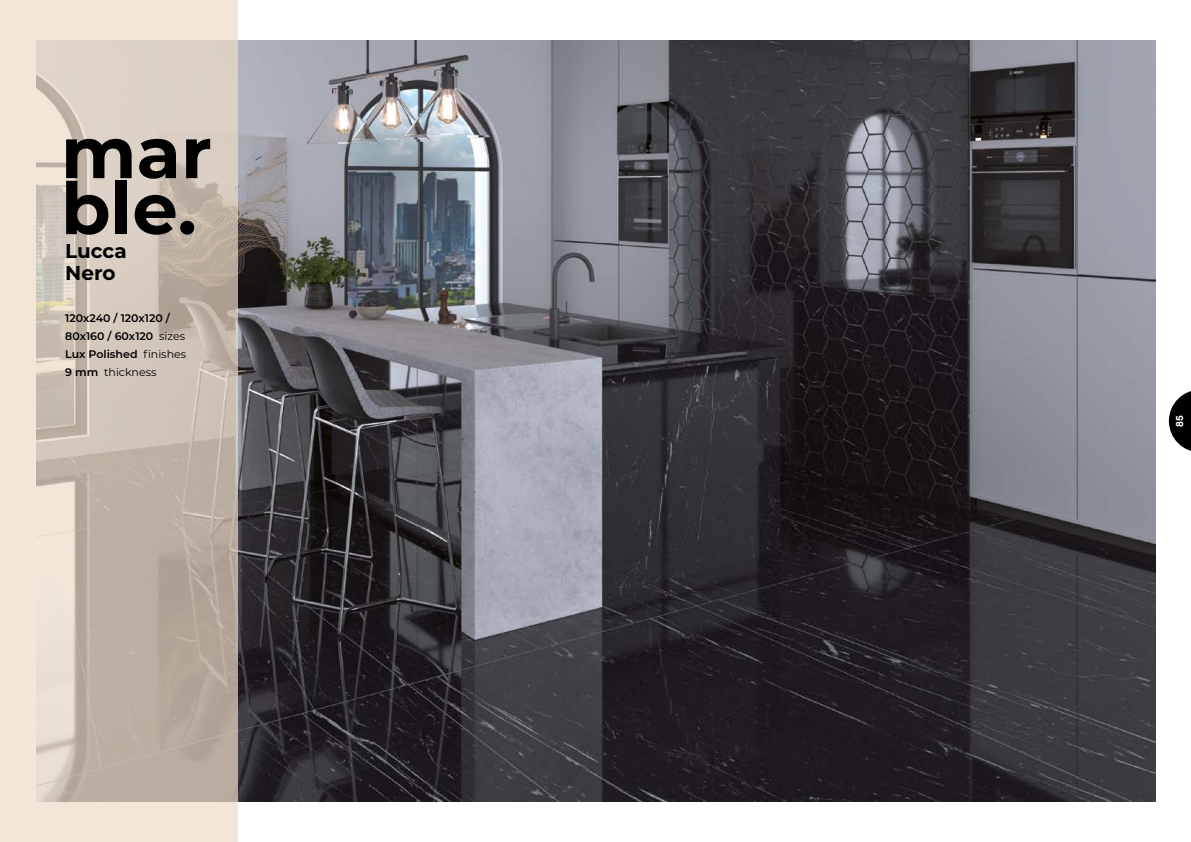
<style>
.page{position:relative;width:1191px;height:842px;background:#fff}
.page>*{position:absolute;margin:0;border:0;box-sizing:border-box;transform-origin:0 0}
.t1{font:700 72px/56px "Montserrat";color:#000}
.t2{font:700 20px/22px "Montserrat";color:#000}
.t3{font:600 11px/18px "Montserrat";color:#000}
.t4{font:700 10px "TT Commons Pro";color:#fff}
.s1{font-weight:400}
</style>
<div class="page">
<svg style="left:1168px;top:391px;width:23px;height:60px"></svg>
<img style="left:238px;top:41px;width:917px;height:760px">
<svg style="left:0;top:0;width:238px;height:842px;background:#d3c7ba"></svg>
<h1 class="t1" style="left:61px;top:121px;width:152px">mar ble.</h1>
<h2 class="t2" style="left:65px;top:239px;width:63px">Lucca<br>Nero</h2>
<p class="t3" style="left:65px;top:308px;width:122px">120x240 / 120x120 /<br>80x160 / 60x120 <span class="s1">sizes<br></span>Lux Polished <span class="s1">finishes<br></span>9 mm <span class="s1">thickness</span></p>
<p class="t4" style="left:1172px;top:427px;width:13px;rotate:-90deg">85</p>
</div>
